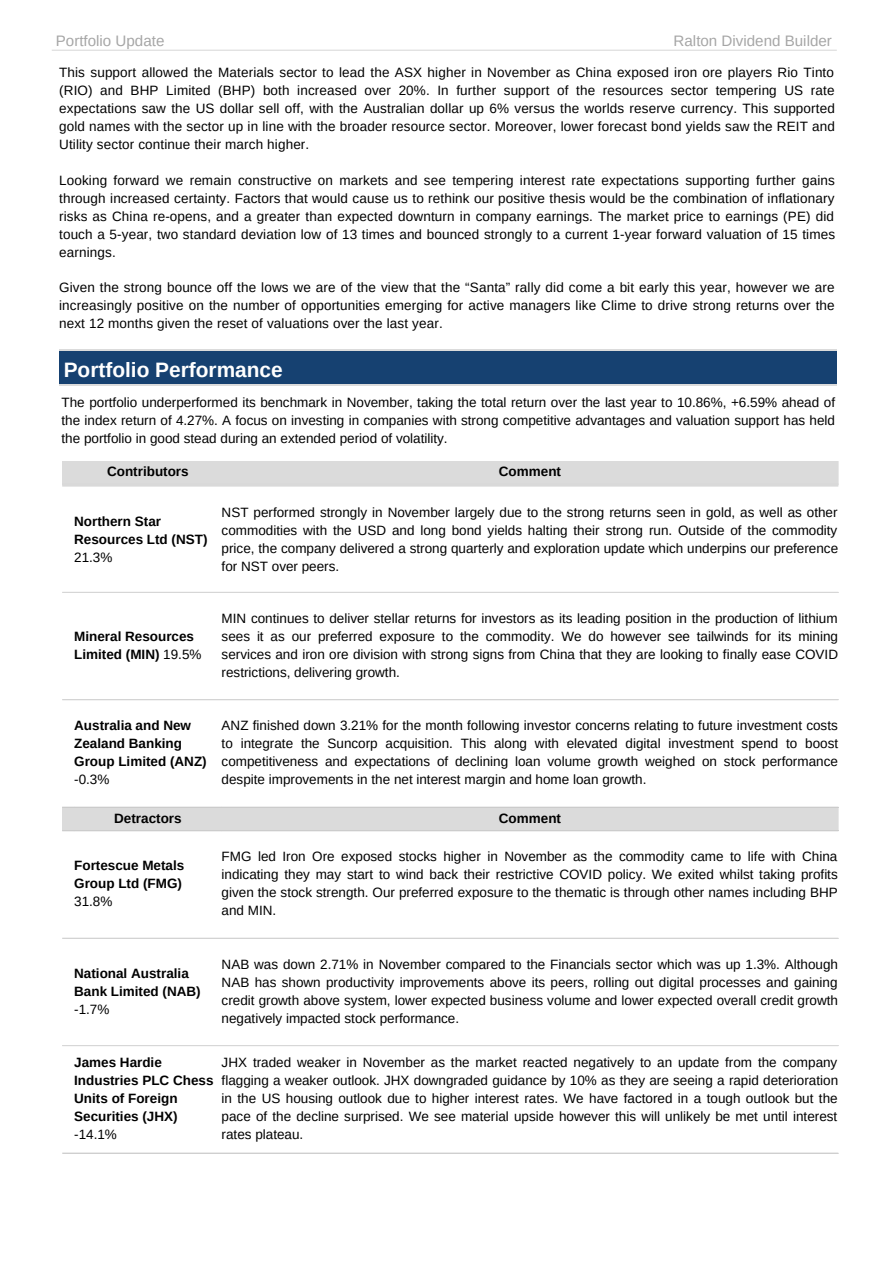
<style>
.page{position:relative;width:893px;height:1264px;background:#fff}
.page>*{position:absolute;margin:0;border:0;box-sizing:border-box;transform-origin:0 0}
.t1{font:700 20.85px "Arimo";color:#fff}
.t2{font:15.15px "Arimo";color:#a6a6a6}
.t3{font:13.5px/18px "Arimo";color:#000;text-align:justify}
.t4{font:700 13.5px/18px "Arimo";color:#000}
.s1{font-weight:400}
</style>
<div class="page">
<svg style="left:62px;top:461px;width:776px;height:369px"></svg>
<hr style="left:62px;top:591px;width:776px;height:2px;background:#d9d9d9">
<hr style="left:62px;top:699px;width:776px;height:1px;background:#d9d9d9">
<hr style="left:62px;top:806px;width:776px;height:1px;background:#d9d9d9">
<hr style="left:62px;top:830px;width:776px;height:1px;background:#d9d9d9">
<hr style="left:62px;top:937px;width:776px;height:1px;background:#d9d9d9">
<hr style="left:62px;top:1045px;width:776px;height:1px;background:#d9d9d9">
<hr style="left:62px;top:1152px;width:776px;height:1px;background:#d9d9d9">
<hr style="left:62px;top:483px;width:776px;height:3px;background:#d9d9d9">
<hr style="left:52px;top:50px;width:784px;height:1px;background:#dbdbdb">
<div style="left:60px;top:349px;width:372px;height:37px;background:#164171"></div>
<hr style="left:60px;top:349px;width:372px;height:1px;background:#dbdbdb">
<hr style="left:60px;top:385px;width:372px;height:1px;background:#dbdbdb">
<div style="left:464px;top:349px;width:372px;height:37px;background:#164171"></div>
<hr style="left:464px;top:349px;width:372px;height:1px;background:#dbdbdb">
<hr style="left:464px;top:385px;width:372px;height:1px;background:#dbdbdb">
<div style="left:317px;top:349px;width:372px;height:37px;background:#164171"></div>
<hr style="left:317px;top:349px;width:372px;height:1px;background:#dbdbdb">
<hr style="left:317px;top:385px;width:372px;height:1px;background:#dbdbdb">
<p class="t2" style="left:56px;top:32px;width:110px">Portfolio Update</p>
<p class="t2" style="left:673px;top:32px;width:160px">Ralton Dividend Builder</p>
<p class="t3" style="left:59px;top:63px;width:777px">This support allowed the Materials sector to lead the ASX higher in November as China exposed iron ore players Rio Tinto (RIO) and BHP Limited (BHP) both increased over 20%. In further support of the resources sector tempering US rate expectations saw the US dollar sell off, with the Australian dollar up 6% versus the worlds reserve currency. This supported gold names with the sector up in line with the broader resource sector. Moreover, lower forecast bond yields saw the REIT and Utility sector continue their march higher.</p>
<p class="t3" style="left:59px;top:171px;width:777px">Looking forward we remain constructive on markets and see tempering interest rate expectations supporting further gains through increased certainty. Factors that would cause us to rethink our positive thesis would be the combination of inflationary risks as China re-opens, and a greater than expected downturn in company earnings. The market price to earnings (PE) did touch a 5-year, two standard deviation low of 13 times and bounced strongly to a current 1-year forward valuation of 15 times earnings.</p>
<p class="t3" style="left:59px;top:279px;width:777px">Given the strong bounce off the lows we are of the view that the “Santa” rally did come a bit early this year, however we are increasingly positive on the number of opportunities emerging for active managers like Clime to drive strong returns over the next 12 months given the reset of valuations over the last year.</p>
<h1 class="t1" style="left:64px;top:358px;width:220px">Portfolio Performance</h1>
<p class="t3" style="left:62px;top:393px;width:775px">The portfolio underperformed its benchmark in November, taking the total return over the last year to 10.86%, +6.59% ahead of the index return of 4.27%. A focus on investing in companies with strong competitive advantages and valuation support has held the portfolio in good stead during an extended period of volatility.</p>
<p class="t4" style="left:107px;top:462px;width:83px">Contributors</p>
<p class="t4" style="left:499px;top:462px;width:64px">Comment</p>
<p class="t4" style="left:74px;top:512px;width:135px">Northern Star<br>Resources Ltd (NST)</p>
<p class="t3" style="left:74px;top:548px;width:40px">21.3%</p>
<p class="t3" style="left:222px;top:503px;width:618px">NST performed strongly in November largely due to the strong returns seen in gold, as well as other commodities with the USD and long bond yields halting their strong run. Outside of the commodity price, the company delivered a strong quarterly and exploration update which underpins our preference for NST over peers.</p>
<p class="t4" style="left:74px;top:627px;width:129px">Mineral Resources<br>Limited (MIN) <span class="s1">19.5%</span></p>
<p class="t3" style="left:222px;top:609px;width:618px">MIN continues to deliver stellar returns for investors as its leading position in the production of lithium sees it as our preferred exposure to the commodity. We do however see tailwinds for its mining services and iron ore division with strong signs from China that they are looking to finally ease COVID restrictions, delivering growth.</p>
<p class="t4" style="left:74px;top:716px;width:134px">Australia and New<br>Zealand Banking<br>Group Limited (ANZ)</p>
<p class="t3" style="left:74px;top:770px;width:37px">-0.3%</p>
<p class="t3" style="left:222px;top:716px;width:618px">ANZ finished down 3.21% for the month following investor concerns relating to future investment costs to integrate the Suncorp acquisition. This along with elevated digital investment spend to boost competitiveness and expectations of declining loan volume growth weighed on stock performance despite improvements in the net interest margin and home loan growth.</p>
<p class="t4" style="left:114px;top:809px;width:69px">Detractors</p>
<p class="t4" style="left:499px;top:809px;width:64px">Comment</p>
<p class="t4" style="left:74px;top:856px;width:112px">Fortescue Metals<br>Group Ltd (FMG)</p>
<p class="t3" style="left:74px;top:892px;width:40px">31.8%</p>
<p class="t3" style="left:222px;top:847px;width:617px">FMG led Iron Ore exposed stocks higher in November as the commodity came to life with China indicating they may start to wind back their restrictive COVID policy. We exited whilst taking profits given the stock strength. Our preferred exposure to the thematic is through other names including BHP and MIN.</p>
<p class="t4" style="left:74px;top:964px;width:128px">National Australia<br>Bank Limited (NAB)</p>
<p class="t3" style="left:74px;top:1000px;width:37px">-1.7%</p>
<p class="t3" style="left:222px;top:955px;width:618px">NAB was down 2.71% in November compared to the Financials sector which was up 1.3%. Although NAB has shown productivity improvements above its peers, rolling out digital processes and gaining credit growth above system, lower expected business volume and lower expected overall credit growth negatively impacted stock performance.</p>
<p class="t4" style="left:74px;top:1053px;width:141px">James Hardie<br>Industries PLC Chess<br>Units of Foreign<br>Securities (JHX)</p>
<p class="t3" style="left:74px;top:1125px;width:44px">-14.1%</p>
<p class="t3" style="left:222px;top:1053px;width:618px">JHX traded weaker in November as the market reacted negatively to an update from the company flagging a weaker outlook. JHX downgraded guidance by 10% as they are seeing a rapid deterioration in the US housing outlook due to higher interest rates. We have factored in a tough outlook but the pace of the decline surprised. We see material upside however this will unlikely be met until interest rates plateau.</p>
</div>
